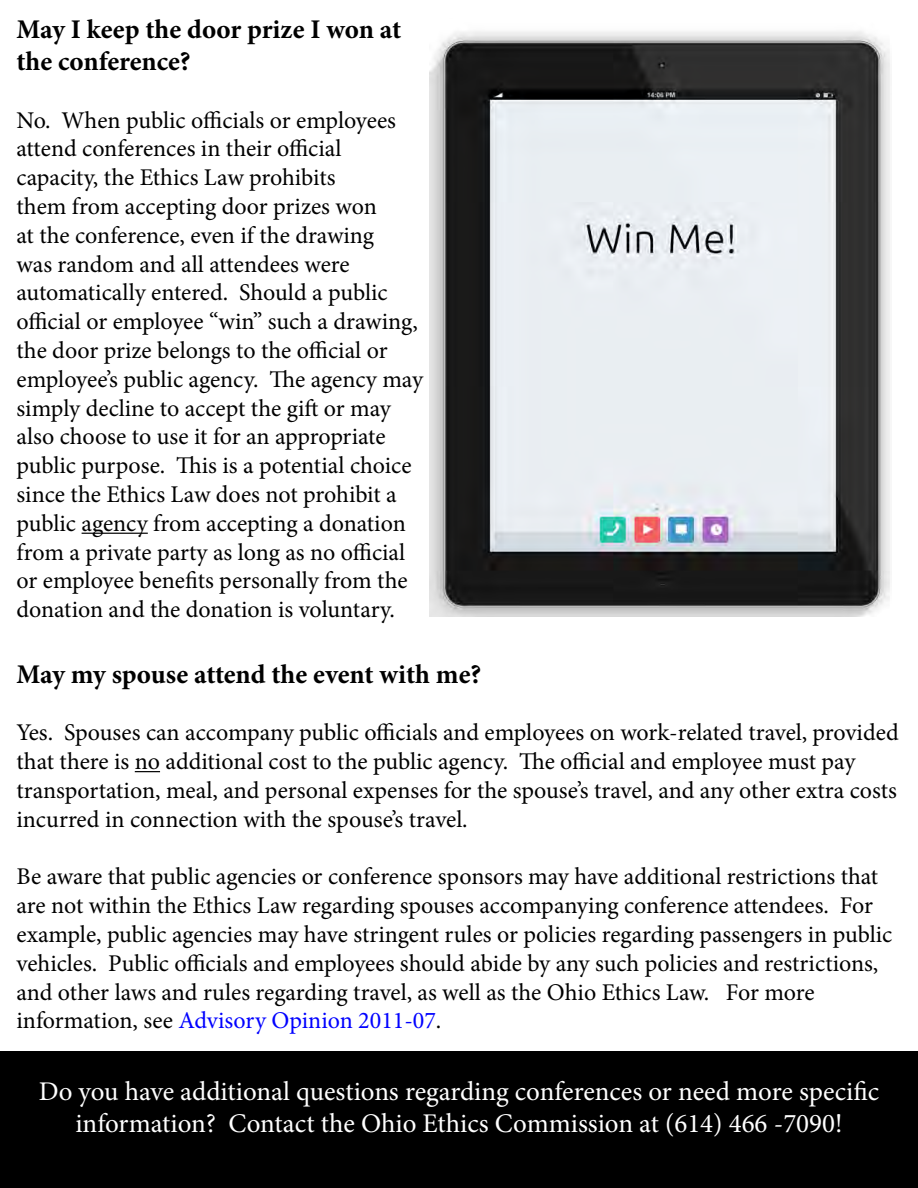
<style>
.page{position:relative;width:918px;height:1188px;background:#fff}
.page>*{position:absolute;margin:0;border:0;box-sizing:border-box;transform-origin:0 0}
.t1{font:27px/32.4px "Minion Pro";color:#fff;text-align:center}
.t2{font:700 27px/32.4px "Minion Pro";color:#000}
.t3{font:24px/28.8px "Minion Pro";letter-spacing:-.005em;color:#000}
.s1{color:#00f}
</style>
<div class="page">
<div style="left:0;top:1052px;width:918px;height:136px;background:#000"></div>
<hr style="left:82px;top:533px;width:66px;height:1px;background:#000">
<svg style="left:135px;top:771px;width:25px;height:1px"></svg>
<img style="left:429px;top:31px;width:461px;height:585px">
<p class="t2" style="left:16px;top:12px;width:386px">May I keep the door prize I won at the conference?</p>
<p class="t3" style="left:16px;top:106px;width:408px">No. When public officials or employees attend conferences in their official capacity, the Ethics Law prohibits<br>them from accepting door prizes won<br>at the conference, even if the drawing<br>was random and all attendees were automatically entered. Should a public official or employee “win” such a drawing, the door prize belongs to the official or employee’s public agency. The agency may simply decline to accept the gift or may also choose to use it for an appropriate public purpose. This is a potential choice since the Ethics Law does not prohibit a public agency from accepting a donation from a private party as long as no official or employee benefits personally from the donation and the donation is voluntary.</p>
<p class="t2" style="left:16px;top:658px;width:466px">May my spouse attend the event with me?</p>
<p class="t3" style="left:16px;top:718px;width:884px">Yes. Spouses can accompany public officials and employees on work-related travel, provided that there is no additional cost to the public agency. The official and employee must pay transportation, meal, and personal expenses for the spouse’s travel, and any other extra costs incurred in connection with the spouse’s travel.</p>
<p class="t3" style="left:16px;top:862px;width:877px">Be aware that public agencies or conference sponsors may have additional restrictions that are not within the Ethics Law regarding spouses accompanying conference attendees. For example, public agencies may have stringent rules or policies regarding passengers in public vehicles. Public officials and employees should abide by any such policies and restrictions, and other laws and rules regarding travel, as well as the Ohio Ethics Law. For more information, see <span class="s1">Advisory Opinion 2011-07</span>.</p>
<p class="t1" style="left:39px;top:1075px;width:842px">Do you have additional questions regarding conferences or need more specific information? Contact the Ohio Ethics Commission at (614) 466 -7090!</p>
</div>
